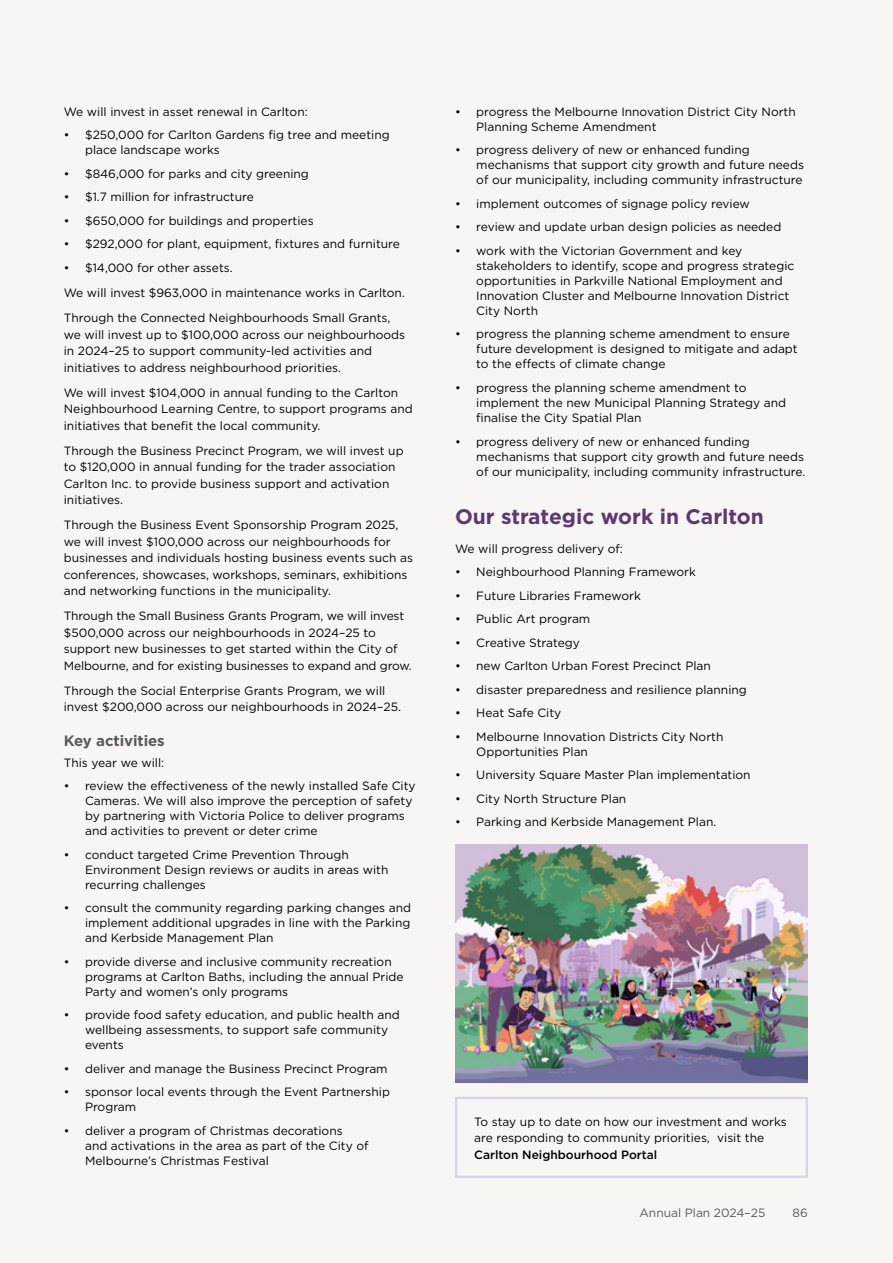
<style>
.page{position:relative;width:893px;height:1263px;background:#f7f6f4}
.page>*{position:absolute;margin:0;border:0;box-sizing:border-box;transform-origin:0 0}
.t1{font:700 21px "Gotham";color:#5e3871}
.t2{font:700 15px "Gotham";letter-spacing:-.005em;color:#58595b}
.t3{font:12px/15px "Gotham";color:#000}
.t4{font:500 12px "Gotham";color:#000}
.t5{font:12px "Gotham";color:#58595b}
</style>
<div class="page">
<div style="left:455px;top:1097px;width:353px;height:81px;border:2px solid #d6d4ea"></div>
<img style="left:455px;top:844px;width:353px;height:239px">
<p class="t3" style="left:64px;top:104px;width:246px">We will invest in asset renewal in Carlton:</p>
<p class="t3" style="left:85px;top:127px;width:306px;text-indent:-21px">• $250,000 for Carlton Gardens fig tree and meeting place landscape works</p>
<p class="t3" style="left:64px;top:166px;width:247px">• $846,000 for parks and city greening</p>
<p class="t3" style="left:64px;top:189px;width:192px">• $1.7 million for infrastructure</p>
<p class="t3" style="left:64px;top:213px;width:251px">• $650,000 for buildings and properties</p>
<p class="t3" style="left:64px;top:236px;width:338px">• $292,000 for plant, equipment, fixtures and furniture</p>
<p class="t3" style="left:64px;top:255px;width:343px;line-height:25px">• $14,000 for other assets.<br>We will invest $963,000 in maintenance works in Carlton.<br>Through the Connected Neighbourhoods Small Grants,</p>
<p class="t3" style="left:64px;top:326px;width:343px;line-height:16.5px">we will invest up to $100,000 across our neighbourhoods in 2024–25 to support community-led activities and initiatives to address neighbourhood priorities.</p>
<p class="t3" style="left:64px;top:384px;width:350px;line-height:16.5px">We will invest $104,000 in annual funding to the Carlton<br>Neighbourhood Learning Centre, to support programs and initiatives that benefit the local community.</p>
<p class="t3" style="left:64px;top:442px;width:341px;line-height:16.5px">Through the Business Precinct Program, we will invest up to $120,000 in annual funding for the trader association Carlton Inc. to provide business support and activation initiatives.</p>
<p class="t3" style="left:64px;top:516px;width:351px;line-height:16.5px">Through the Business Event Sponsorship Program 2025, we will invest $100,000 across our neighbourhoods for businesses and individuals hosting business events such as conferences, showcases, workshops, seminars, exhibitions and networking functions in the municipality.</p>
<p class="t3" style="left:64px;top:607px;width:350px;line-height:16.5px">Through the Small Business Grants Program, we will invest $500,000 across our neighbourhoods in 2024–25 to support new businesses to get started within the City of Melbourne, and for existing businesses to expand and grow.</p>
<p class="t3" style="left:64px;top:682px;width:339px;line-height:16.5px">Through the Social Enterprise Grants Program, we will invest $200,000 across our neighbourhoods in 2024–25.</p>
<p class="t2" style="left:64px;top:731px;width:103px">Key activities</p>
<p class="t3" style="left:64px;top:755px;width:102px">This year we will:</p>
<p class="t3" style="left:85px;top:778px;width:332px;text-indent:-21px">• review the effectiveness of the newly installed Safe City Cameras. We will also improve the perception of safety by partnering with Victoria Police to deliver programs and activities to prevent or deter crime</p>
<p class="t3" style="left:85px;top:847px;width:305px;text-indent:-21px">• conduct targeted Crime Prevention Through<br>Environment Design reviews or audits in areas with recurring challenges</p>
<p class="t3" style="left:85px;top:900px;width:328px;text-align:justify;text-indent:-21px">• consult the community regarding parking changes and implement additional upgrades in line with the Parking and Kerbside Management Plan</p>
<p class="t3" style="left:85px;top:954px;width:320px;text-indent:-21px">• provide diverse and inclusive community recreation programs at Carlton Baths, including the annual Pride<br>Party and women’s only programs</p>
<p class="t3" style="left:85px;top:1007px;width:316px;text-indent:-21px">• provide food safety education, and public health and wellbeing assessments, to support safe community events</p>
<p class="t3" style="left:64px;top:1061px;width:325px">• deliver and manage the Business Precinct Program</p>
<p class="t3" style="left:85px;top:1084px;width:306px;text-indent:-21px">• sponsor local events through the Event Partnership<br>Program</p>
<p class="t3" style="left:85px;top:1123px;width:285px;text-indent:-21px">• deliver a program of Christmas decorations<br>and activations in the area as part of the City of<br>Melbourne’s Christmas Festival</p>
<p class="t3" style="left:474px;top:1113px;width:314px;line-height:16.5px">To stay up to date on how our investment and works are responding to community priorities, visit the</p>
<p class="t3" style="left:476px;top:104px;width:321px;text-indent:-21px">• progress the Melbourne Innovation District City North<br>Planning Scheme Amendment</p>
<p class="t3" style="left:476px;top:142px;width:329px;text-indent:-21px">• progress delivery of new or enhanced funding mechanisms that support city growth and future needs of our municipality, including community infrastructure</p>
<p class="t3" style="left:455px;top:196px;width:296px">• implement outcomes of signage policy review</p>
<p class="t3" style="left:455px;top:219px;width:328px">• review and update urban design policies as needed</p>
<p class="t3" style="left:476px;top:243px;width:320px;text-indent:-21px">• work with the Victorian Government and key stakeholders to identify, scope and progress strategic opportunities in Parkville National Employment and Innovation Cluster and Melbourne Innovation District City North</p>
<p class="t3" style="left:476px;top:326px;width:323px;text-indent:-21px">• progress the planning scheme amendment to ensure future development is designed to mitigate and adapt to the effects of climate change</p>
<p class="t3" style="left:476px;top:380px;width:311px;text-indent:-21px">• progress the planning scheme amendment to implement the new Municipal Planning Strategy and finalise the City Spatial Plan</p>
<p class="t3" style="left:476px;top:433px;width:331px;text-indent:-21px">• progress delivery of new or enhanced funding mechanisms that support city growth and future needs of our municipality, including community infrastructure.</p>
<h1 class="t1" style="left:455px;top:502px;width:310px">Our strategic work in Carlton</h1>
<p class="t3" style="left:455px;top:541px;width:169px">We will progress delivery of:</p>
<p class="t3" style="left:455px;top:564px;width:242px">• Neighbourhood Planning Framework</p>
<p class="t3" style="left:455px;top:588px;width:187px">• Future Libraries Framework</p>
<p class="t3" style="left:455px;top:611px;width:137px">• Public Art program</p>
<p class="t3" style="left:455px;top:635px;width:126px">• Creative Strategy</p>
<p class="t3" style="left:455px;top:658px;width:257px">• new Carlton Urban Forest Precinct Plan</p>
<p class="t3" style="left:455px;top:682px;width:293px">• disaster preparedness and resilience planning</p>
<p class="t3" style="left:455px;top:705px;width:108px">• Heat Safe City</p>
<p class="t3" style="left:476px;top:729px;width:249px;text-indent:-21px">• Melbourne Innovation Districts City North<br>Opportunities Plan</p>
<p class="t3" style="left:455px;top:767px;width:297px">• University Square Master Plan implementation</p>
<p class="t3" style="left:455px;top:791px;width:173px">• City North Structure Plan</p>
<p class="t3" style="left:455px;top:814px;width:263px">• Parking and Kerbside Management Plan.</p>
<p class="t4" style="left:474px;top:1146px;width:185px">Carlton Neighbourhood Portal</p>
<p class="t5" style="left:639px;top:1205px;width:127px">Annual Plan 2024–25</p>
<p class="t5" style="left:793px;top:1205px;width:17px">86</p>
</div>
